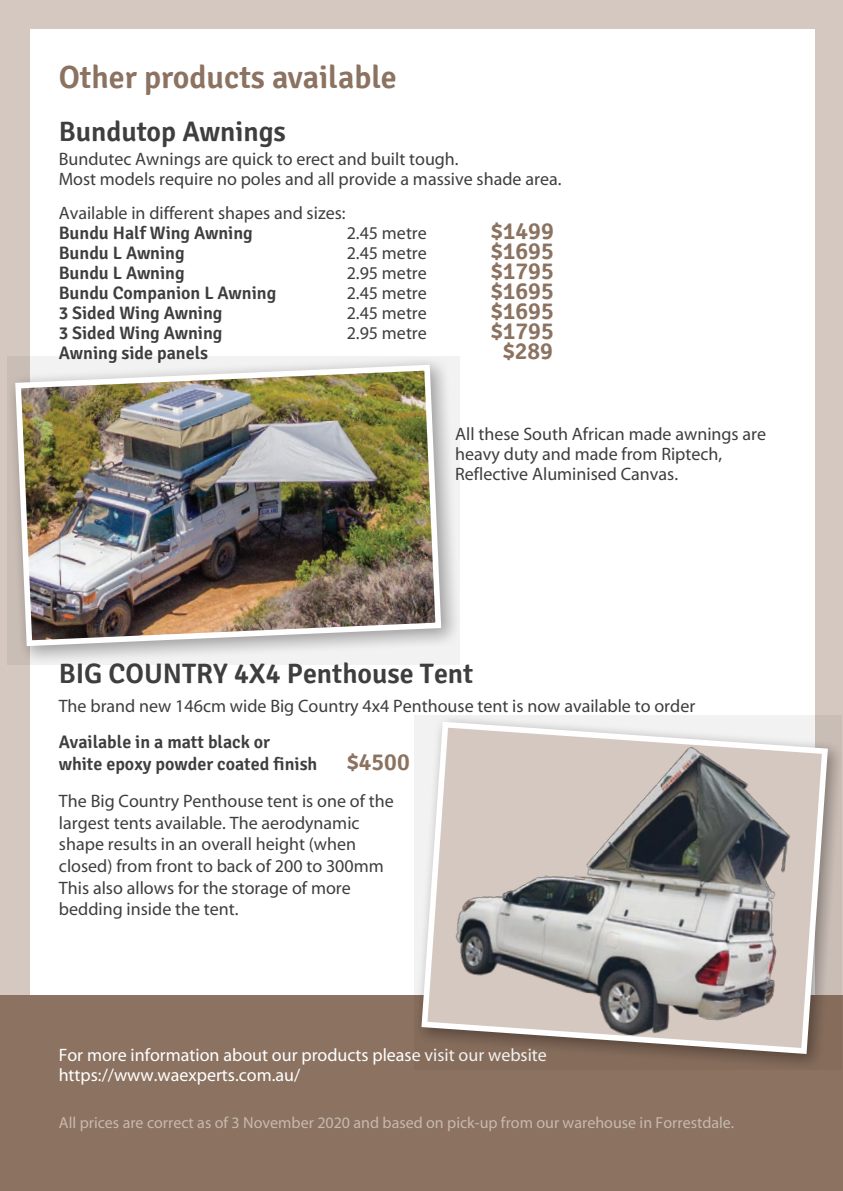
<style>
.page{position:relative;width:843px;height:1191px;background:#fff}
.page>*{position:absolute;margin:0;border:0;box-sizing:border-box;transform-origin:0 0}
.t1{font:600 32px "Signika";color:#8c7260}
.t2{font:600 28px "Signika";color:#3e3e3f}
.t3{font:600 24px "Signika";color:#8c7260}
.t4{font:18px/20px "Myriad";color:#3e3e3f}
.t5{font:600 18px "Signika";color:#3e3e3f}
.t6{font:18px/20px "Myriad";color:#fff}
.t7{font:16px "Myriad";color:#c7b9af}
.s1{font-family:"Signika";font-weight:600}
.s2{font-family:"Signika";font-weight:600;font-size:24px;color:#8c7260}
</style>
<div class="page">
<div style="left:0;top:0;width:843px;height:1096px;background:#d4c8c0"></div>
<div style="left:30px;top:29px;width:785px;height:1072px;background:#fff"></div>
<div style="left:0;top:994px;width:843px;height:196px;background:#8c7260"></div>
<svg style="left:7px;top:356px;width:453px;height:309px;fill:#f1f0f0"></svg>
<img style="left:12px;top:362px;width:432px;height:287px">
<svg style="left:415px;top:715px;width:426px;height:352px"></svg>
<svg style="left:418px;top:718px;width:413px;height:338px"></svg>
<img style="left:448px;top:725px;width:354px;height:320px">
<p class="t1" style="left:59px;top:58px;width:339px">Other products available</p>
<p class="t2" style="left:59px;top:115px;width:229px">Bundutop Awnings</p>
<p class="t4" style="left:59px;top:149px;width:504px">Bundutec Awnings are quick to erect and built tough.<br>Most models require no poles and all provide a massive shade area.</p>
<p class="t4" style="left:59px;top:204px;width:288px">Available in different shapes and sizes:<br><span class="s1">Bundu Half Wing Awning</span></p>
<p class="t4" style="left:347px;top:224px;width:82px">2.45 metre</p>
<p class="t3" style="left:491px;top:217px;width:64px">$1499</p>
<p class="t5" style="left:59px;top:242px;width:127px">Bundu L Awning</p>
<p class="t4" style="left:347px;top:244px;width:82px">2.45 metre</p>
<p class="t3" style="left:491px;top:237px;width:64px">$1695</p>
<p class="t5" style="left:59px;top:262px;width:127px">Bundu L Awning</p>
<p class="t4" style="left:347px;top:264px;width:82px">2.95 metre</p>
<p class="t3" style="left:491px;top:257px;width:64px">$1795</p>
<p class="t5" style="left:59px;top:282px;width:219px">Bundu Companion L Awning</p>
<p class="t4" style="left:347px;top:284px;width:82px">2.45 metre</p>
<p class="t3" style="left:491px;top:277px;width:64px">$1695</p>
<p class="t5" style="left:59px;top:302px;width:165px">3 Sided Wing Awning</p>
<p class="t4" style="left:347px;top:304px;width:82px">2.45 metre</p>
<p class="t3" style="left:491px;top:297px;width:64px">$1695</p>
<p class="t5" style="left:59px;top:322px;width:165px">3 Sided Wing Awning</p>
<p class="t4" style="left:347px;top:324px;width:82px">2.95 metre</p>
<p class="t3" style="left:491px;top:317px;width:64px">$1795</p>
<p class="t5" style="left:59px;top:342px;width:151px">Awning side panels</p>
<p class="t3" style="left:503px;top:337px;width:52px">$289</p>
<p class="t4" style="left:455px;top:425px;width:312px">All these South African made awnings are heavy duty and made from Riptech,<br>Reflective Aluminised Canvas.</p>
<p class="t2" style="left:59px;top:657px;width:416px">BIG COUNTRY 4X4 Penthouse Tent</p>
<p class="t4" style="left:59px;top:688px;width:638px;line-height:36px">The brand new 146cm wide Big Country 4x4 Penthouse tent is now available to order<br><span class="s1">Available in a matt black or</span></p>
<p class="t4" style="left:59px;top:746px;width:353px;line-height:36.8px"><span class="s1">white epoxy powder coated finish</span> <span class="s2">$4500<br></span>The Big Country Penthouse tent is one of the</p>
<p class="t4" style="left:59px;top:812px;width:326px;line-height:21.6px">largest tents available. The aerodynamic shape results in an overall height (when closed) from front to back of 200 to 300mm This also allows for the storage of more bedding inside the tent.</p>
<p class="t6" style="left:59px;top:1045px;width:490px">For more information about our products please visit our website https://www.waexperts.com.au/</p>
<p class="t7" style="left:59px;top:1114px;width:677px">All prices are correct as of 3 November 2020 and based on pick-up from our warehouse in Forrestdale.</p>
</div>
